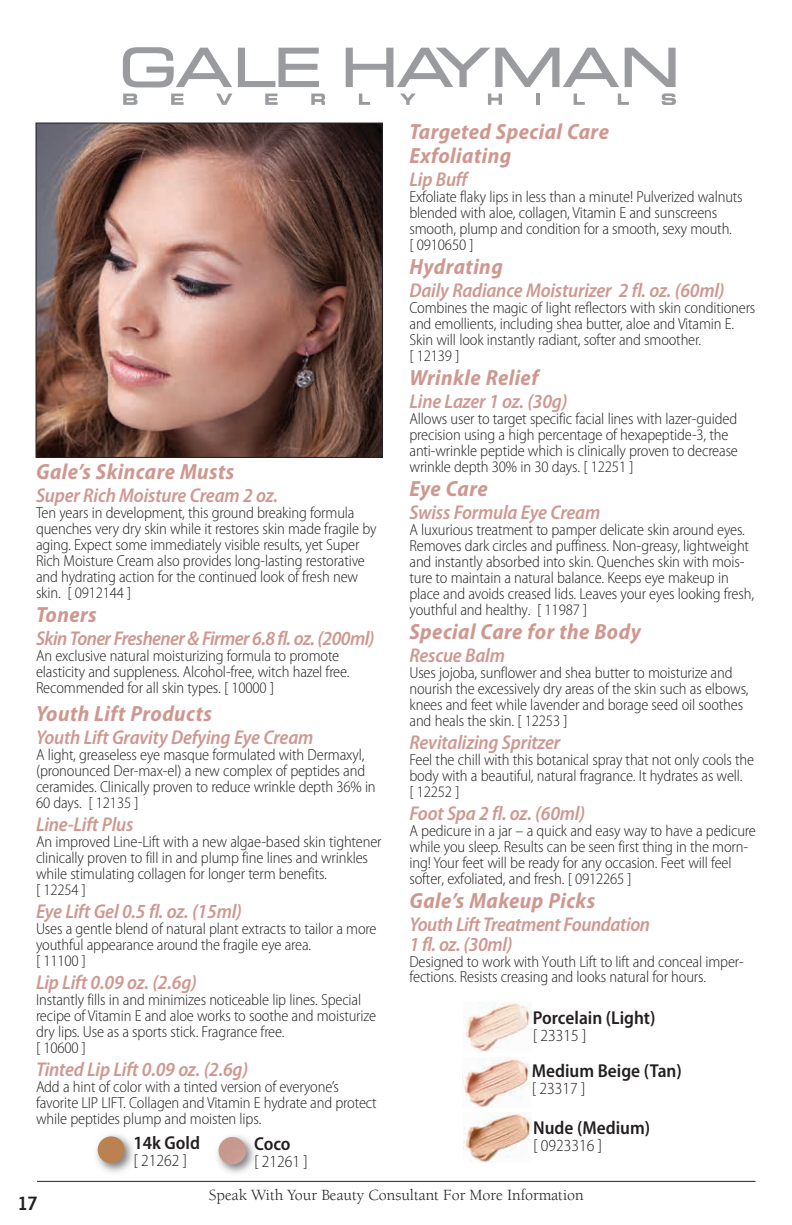
<style>
.page{position:relative;width:792px;height:1225px;background:#fff}
.page>*{position:absolute;margin:0;border:0;box-sizing:border-box;transform-origin:0 0}
.t1{font:italic 700 semi-condensed 22px/24px "Myriad Pro";letter-spacing:.02em;color:#ce9890}
.t2{font:italic 600 semi-condensed 20px/20px "Myriad Pro";letter-spacing:-.01em;color:#ce9890}
.t3{font:italic 600 semi-condensed 20px "Myriad Pro";letter-spacing:-.03em;color:#ce9890}
.t4{font:600 20px "News Got T";color:#231f20}
.t5{font:600 semi-condensed 18.8px "Myriad Pro";color:#231f20}
.t6{font:300 semi-condensed 17px "Myriad Pro";color:#231f20}
.t7{font:300 semi-condensed 16px/16px "Myriad Pro";letter-spacing:-.01em;color:#231f20}
.t8{font:16px "Berkeley";color:#231f20}
</style>
<div class="page">
<img style="left:463px;top:1002px;width:68px;height:49px">
<img style="left:462px;top:1057px;width:68px;height:49px">
<img style="left:463px;top:1112px;width:68px;height:49px">
<svg style="left:123px;top:47px;width:109px;height:40px"></svg>
<svg style="left:238px;top:48px;width:81px;height:39px"></svg>
<svg style="left:346px;top:48px;width:329px;height:39px"></svg>
<svg style="left:123px;top:93px;width:14px;height:12px"></svg>
<svg style="left:171px;top:93px;width:13px;height:12px"></svg>
<svg style="left:216px;top:93px;width:16px;height:12px"></svg>
<svg style="left:265px;top:93px;width:13px;height:12px"></svg>
<svg style="left:311px;top:93px;width:14px;height:12px"></svg>
<svg style="left:359px;top:93px;width:11px;height:12px"></svg>
<svg style="left:400px;top:93px;width:16px;height:12px"></svg>
<svg style="left:488px;top:93px;width:14px;height:12px"></svg>
<svg style="left:536px;top:93px;width:3px;height:12px"></svg>
<svg style="left:573px;top:93px;width:11px;height:12px"></svg>
<svg style="left:617px;top:93px;width:12px;height:12px"></svg>
<svg style="left:661px;top:93px;width:14px;height:12px"></svg>
<img style="left:96px;top:1134px;width:37px;height:38px">
<div style="left:98px;top:1135px;width:27px;height:27px;background:#b98250;border-radius:50%"></div>
<img style="left:217px;top:1136px;width:38px;height:37px">
<img style="left:218px;top:1136px;width:28px;height:27px;border-radius:14px">
<img style="left:38px;top:124px;width:343px;height:332px">
<div style="left:36px;top:122px;width:347px;height:336px;border:1px solid #231f20"></div>
<hr style="left:37px;top:1180px;width:718px;height:1px;background:#231f20">
<h1 class="t1" style="left:409px;top:120px;width:201px">Targeted Special Care<br>Exfoliating</h1>
<p class="t2" style="left:409px;top:170px;width:59px">Lip Buff</p>
<p class="t7" style="left:409px;top:189px;width:335px">Exfoliate flaky lips in less than a minute! Pulverized walnuts blended with aloe, collagen, Vitamin E and sunscreens smooth, plump and condition for a smooth, sexy mouth.<br>[ 0910650 ]</p>
<h1 class="t1" style="left:409px;top:255px;width:95px">Hydrating</h1>
<p class="t2" style="left:409px;top:280px;width:317px">Daily Radiance Moisturizer 2 fl. oz. (60ml)</p>
<p class="t7" style="left:409px;top:300px;width:347px">Combines the magic of light reflectors with skin conditioners and emollients, including shea butter, aloe and Vitamin E.<br>Skin will look instantly radiant, softer and smoother.<br>[ 12139 ]</p>
<h1 class="t1" style="left:409px;top:366px;width:130px">Wrinkle Relief</h1>
<p class="t2" style="left:409px;top:391px;width:159px">Line Lazer 1 oz. (30g)</p>
<p class="t7" style="left:409px;top:411px;width:330px">Allows user to target specific facial lines with lazer-guided precision using a high percentage of hexapeptide-3, the anti-wrinkle peptide which is clinically proven to decrease wrinkle depth 30% in 30 days. [ 12251 ]</p>
<h1 class="t1" style="left:409px;top:477px;width:80px">Eye Care</h1>
<p class="t2" style="left:409px;top:502px;width:192px">Swiss Formula Eye Cream</p>
<p class="t7" style="left:409px;top:521px;width:346px">A luxurious treatment to pamper delicate skin around eyes.<br>Removes dark circles and puffiness. Non-greasy, lightweight and instantly absorbed into skin. Quenches skin with mois&shy;ture to maintain a natural balance. Keeps eye makeup in place and avoids creased lids. Leaves your eyes looking fresh, youthful and healthy. [ 11987 ]</p>
<h1 class="t1" style="left:409px;top:620px;width:233px">Special Care for the Body</h1>
<p class="t2" style="left:409px;top:645px;width:97px">Rescue Balm</p>
<p class="t7" style="left:409px;top:664px;width:340px">Uses jojoba, sunflower and shea butter to moisturize and nourish the excessively dry areas of the skin such as elbows, knees and feet while lavender and borage seed oil soothes and heals the skin. [ 12253 ]</p>
<p class="t2" style="left:409px;top:732px;width:152px">Revitalizing Spritzer</p>
<p class="t7" style="left:409px;top:751px;width:346px">Feel the chill with this botanical spray that not only cools the body with a beautiful, natural fragrance. It hydrates as well.<br>[ 12252 ]</p>
<p class="t2" style="left:409px;top:803px;width:177px">Foot Spa 2 fl. oz. (60ml)</p>
<p class="t7" style="left:409px;top:822px;width:348px">A pedicure in a jar – a quick and easy way to have a pedicure while you sleep. Results can be seen first thing in the morn&shy;ing! Your feet will be ready for any occasion. Feet will feel softer, exfoliated, and fresh. [ 0912265 ]</p>
<h1 class="t1" style="left:409px;top:888px;width:187px">Gale’s Makeup Picks</h1>
<p class="t2" style="left:409px;top:914px;width:242px">Youth Lift Treatment Foundation<br>1 fl. oz. (30ml)</p>
<p class="t7" style="left:409px;top:953px;width:336px;line-height:15.2px">Designed to work with Youth Lift to lift and conceal imper&shy;fections. Resists creasing and looks natural for hours.</p>
<h1 class="t1" style="left:36px;top:460px;width:200px">Gale’s Skincare Musts</h1>
<p class="t2" style="left:36px;top:485px;width:243px">Super Rich Moisture Cream 2 oz.</p>
<p class="t7" style="left:36px;top:505px;width:342px">Ten years in development, this ground breaking formula quenches very dry skin while it restores skin made fragile by aging. Expect some immediately visible results, yet Super Rich Moisture Cream also provides long-lasting restorative and hydrating action for the continued look of fresh new skin. [ 0912144 ]</p>
<h1 class="t1" style="left:36px;top:603px;width:62px">Toners</h1>
<p class="t3" style="left:36px;top:627px;width:340px">Skin Toner Freshener &amp; Firmer 6.8 fl. oz. (200ml)</p>
<p class="t7" style="left:36px;top:647px;width:315px">An exclusive natural moisturizing formula to promote elasticity and suppleness. Alcohol-free, witch hazel free.<br>Recommended for all skin types. [ 10000 ]</p>
<h1 class="t1" style="left:36px;top:701px;width:177px">Youth Lift Products</h1>
<p class="t2" style="left:36px;top:727px;width:279px">Youth Lift Gravity Defying Eye Cream</p>
<p class="t7" style="left:36px;top:746px;width:341px">A light, greaseless eye masque formulated with Dermaxyl, (pronounced Der-max-el) a new complex of peptides and ceramides. Clinically proven to reduce wrinkle depth 36% in 60 days. [ 12135 ]</p>
<p class="t2" style="left:36px;top:814px;width:99px">Line-Lift Plus</p>
<p class="t7" style="left:36px;top:833px;width:347px">An improved Line-Lift with a new algae-based skin tightener clinically proven to fill in and plump fine lines and wrinkles while stimulating collagen for longer term benefits.<br>[ 12254 ]</p>
<p class="t2" style="left:36px;top:901px;width:207px">Eye Lift Gel 0.5 fl. oz. (15ml)</p>
<p class="t7" style="left:36px;top:920px;width:342px">Uses a gentle blend of natural plant extracts to tailor a more youthful appearance around the fragile eye area.<br>[ 11100 ]</p>
<p class="t2" style="left:36px;top:972px;width:162px">Lip Lift 0.09 oz. (2.6g)</p>
<p class="t7" style="left:36px;top:991px;width:341px">Instantly fills in and minimizes noticeable lip lines. Special recipe of Vitamin E and aloe works to soothe and moisturize dry lips. Use as a sports stick. Fragrance free.<br>[ 10600 ]</p>
<p class="t2" style="left:36px;top:1059px;width:214px">Tinted Lip Lift 0.09 oz. (2.6g)</p>
<p class="t7" style="left:36px;top:1078px;width:342px">Add a hint of color with a tinted version of everyone’s favorite LIP LIFT. Collagen and Vitamin E hydrate and protect while peptides plump and moisten lips.</p>
<p class="t6" style="left:133px;top:1150px;width:55px">[ 21262 ]</p>
<p class="t5" style="left:533px;top:1006px;width:124px">Porcelain (Light)</p>
<p class="t6" style="left:533px;top:1025px;width:55px">[ 23315 ]</p>
<p class="t5" style="left:532px;top:1059px;width:151px">Medium Beige (Tan)</p>
<p class="t6" style="left:532px;top:1078px;width:55px">[ 23317 ]</p>
<p class="t5" style="left:533px;top:1116px;width:119px">Nude (Medium)</p>
<p class="t6" style="left:533px;top:1135px;width:71px">[ 0923316 ]</p>
<p class="t5" style="left:133px;top:1132px;width:68px">14k Gold</p>
<p class="t5" style="left:254px;top:1132px;width:38px">Coco</p>
<p class="t6" style="left:254px;top:1151px;width:55px">[ 21261 ]</p>
<p class="t8" style="left:209px;top:1185px;width:376px">Speak With Your Beauty Consultant For More Information</p>
<p class="t4" style="left:17px;top:1191px;width:22px">17</p>
</div>
